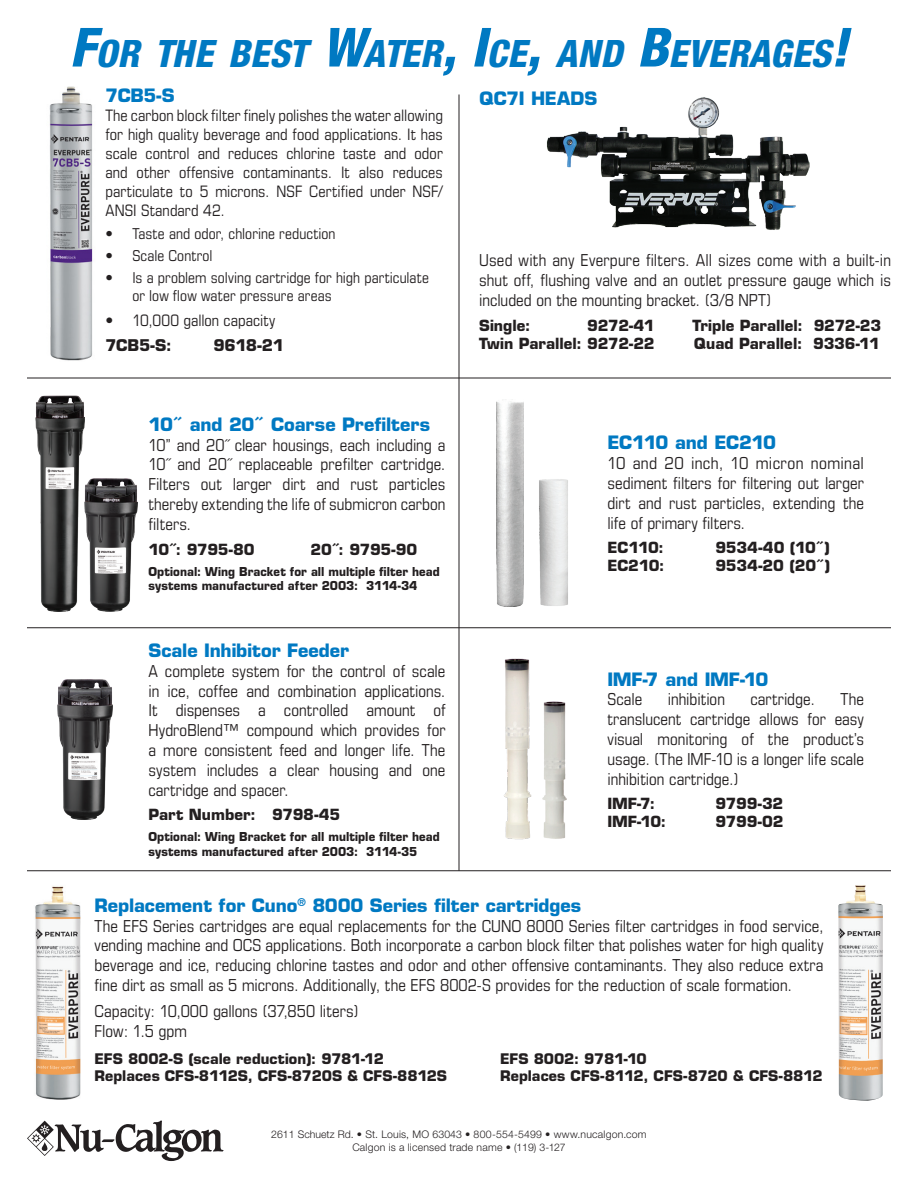
<style>
.page{position:relative;width:918px;height:1188px;background:#fff}
.page>*{position:absolute;margin:0;border:0;box-sizing:border-box;transform-origin:0 0}
.t1{font:italic 800 condensed 37.8px "Helvetica Neue LT Pro";letter-spacing:.005em;color:#0079c2}
.subhead_back_pg{font:700 18px "Eurostile LT";letter-spacing:-.005em;color:#0079c2}
.back_pg_text{font:condensed 16.5px/19.8px "Eurostile";color:#231f20;text-align:justify}
.back_pg_text-2{font:condensed 15.75px/18.9px "Eurostile";letter-spacing:.005em;color:#231f20;text-align:justify}
.Part___back_pg{font:700 15.75px "Eurostile LT";letter-spacing:-.02em;color:#231f20}
.Part___back_pg-2{font:700 15px "Eurostile LT";letter-spacing:-.01em;color:#231f20}
.t2{font:condensed 15px/18.9px "Eurostile";letter-spacing:.005em;color:#231f20}
.Part___back_pg-3{font:700 14.25px/17.1px "Eurostile LT";color:#231f20}
.new_text{font:700 12px/14.4px "Eurostile LT";letter-spacing:.005em;color:#231f20;scale:.95 1}
.t3{font:300 10.5px "Helvetica Neue LT Pro";letter-spacing:.02em;color:#231f20}
.s1{font-size:54px}
</style>
<div class="page">
<hr style="left:27px;top:627px;width:864px;height:1px;background:#231f20">
<hr style="left:27px;top:378px;width:864px;height:1px;background:#231f20">
<hr style="left:459px;top:94px;width:1px;height:777px;background:#231f20">
<hr style="left:27px;top:870px;width:864px;height:1px;background:#231f20">
<img style="left:57px;top:679px;width:56px;height:140px">
<img style="left:504px;top:658px;width:28px;height:182px">
<img style="left:542px;top:701px;width:25px;height:138px">
<img style="left:35px;top:395px;width:49px;height:216px">
<img style="left:84px;top:478px;width:53px;height:133px">
<img style="left:539px;top:479px;width:29px;height:127px">
<img style="left:497px;top:401px;width:26px;height:206px">
<img style="left:35px;top:886px;width:46px;height:214px">
<img style="left:838px;top:885px;width:45px;height:216px">
<img style="left:547px;top:97px;width:263px;height:133px">
<div style="left:479px;top:91px;width:129px;height:20px;background:#fff"></div>
<img style="left:49px;top:86px;width:44px;height:275px">
<svg style="left:27px;top:1120px;width:197px;height:41px"></svg>
<p class="t1" style="left:70px;top:26px;width:780px"><span class="s1">F</span>OR THE BEST <span class="s1">W</span>ATER<span class="s1">, I</span>CE<span class="s1">,</span> AND <span class="s1">B</span>EVERAGES<span class="s1">!</span></p>
<p class="subhead_back_pg" style="left:105px;top:84px;width:71px">7CB5-S</p>
<p class="back_pg_text-2" style="left:105px;top:106px;width:339px">The carbon block filter finely polishes the water allowing for high quality beverage and food applications. It has scale control and reduces chlorine taste and odor and other offensive contaminants. It also reduces particulate to 5 microns. NSF Certified under NSF/ ANSI Standard 42.</p>
<p class="t2" style="left:105px;top:224px;width:232px">• Taste and odor, chlorine reduction</p>
<p class="t2" style="left:105px;top:246px;width:109px">• Scale Control</p>
<p class="t2" style="left:132px;top:267px;width:298px;text-indent:-27px">• Is a problem solving cartridge for high particulate or low flow water pressure areas</p>
<p class="back_pg_text-2" style="left:105px;top:310px;width:171px">• 10,000 gallon capacity</p>
<p class="Part___back_pg" style="left:105px;top:336px;width:68px">7CB5-S:</p>
<p class="Part___back_pg" style="left:213px;top:336px;width:72px">9618-21</p>
<p class="subhead_back_pg" style="left:479px;top:88px;width:120px">QC7I HEADS</p>
<p class="back_pg_text" style="left:479px;top:250px;width:413px">Used with any Everpure filters. All sizes come with a built-in shut off, flushing valve and an outlet pressure gauge which is included on the mounting bracket. (3/8 NPT)</p>
<p class="Part___back_pg-2" style="left:479px;top:316px;width:53px">Single:</p>
<p class="Part___back_pg-2" style="left:587px;top:316px;width:69px">9272-41</p>
<p class="Part___back_pg-2" style="left:693px;top:316px;width:190px">Triple Parallel: 9272-23</p>
<p class="Part___back_pg-2" style="left:479px;top:334px;width:177px">Twin Parallel: 9272-22</p>
<p class="Part___back_pg-2" style="left:694px;top:334px;width:187px">Quad Parallel: 9336-11</p>
<p class="subhead_back_pg" style="left:148px;top:413px;width:283px">10˝ and 20˝ Coarse Prefilters</p>
<p class="back_pg_text" style="left:148px;top:435px;width:299px">10” and 20˝ clear housings, each including a 10˝ and 20˝ replaceable prefilter cartridge.<br>Filters out larger dirt and rust particles thereby extending the life of submicron carbon filters.</p>
<p class="Part___back_pg-2" style="left:148px;top:540px;width:108px">10˝: 9795-80</p>
<p class="Part___back_pg-2" style="left:310px;top:540px;width:108px">20˝: 9795-90</p>
<p class="new_text" style="left:148px;top:564px;width:308px">Optional: Wing Bracket for all multiple filter head systems manufactured after 2003: 3114-34</p>
<p class="subhead_back_pg" style="left:148px;top:639px;width:202px">Scale Inhibitor Feeder</p>
<p class="back_pg_text" style="left:148px;top:661px;width:299px">A complete system for the control of scale in ice, coffee and combination applications.<br>It dispenses a controlled amount of HydroBlend™ compound which provides for a more consistent feed and longer life. The system includes a clear housing and one cartridge and spacer.</p>
<p class="Part___back_pg-2" style="left:148px;top:806px;width:193px">Part Number: 9798-45</p>
<p class="new_text" style="left:148px;top:830px;width:308px">Optional: Wing Bracket for all multiple filter head systems manufactured after 2003: 3114-35</p>
<p class="subhead_back_pg" style="left:608px;top:432px;width:170px">EC110 and EC210</p>
<p class="back_pg_text" style="left:608px;top:453px;width:258px">10 and 20 inch, 10 micron nominal sediment filters for filtering out larger dirt and rust particles, extending the life of primary filters.</p>
<p class="Part___back_pg-2" style="left:608px;top:539px;width:58px">EC110:</p>
<p class="Part___back_pg-2" style="left:716px;top:539px;width:116px">9534-40 (10˝)</p>
<p class="Part___back_pg-2" style="left:608px;top:557px;width:59px">EC210:</p>
<p class="Part___back_pg-2" style="left:716px;top:557px;width:116px">9534-20 (20˝)</p>
<p class="subhead_back_pg" style="left:608px;top:668px;width:163px">IMF-7 and IMF-10</p>
<p class="back_pg_text" style="left:608px;top:689px;width:36px">Scale</p>
<p class="back_pg_text" style="left:668px;top:689px;width:59px">inhibition</p>
<p class="back_pg_text" style="left:750px;top:689px;width:66px">cartridge.</p>
<p class="back_pg_text" style="left:608px;top:689px;width:258px;text-indent:233px">The translucent cartridge allows for easy visual monitoring of the product’s usage. (The IMF-10 is a longer life scale inhibition cartridge.)</p>
<p class="Part___back_pg-2" style="left:608px;top:795px;width:49px">IMF-7:</p>
<p class="Part___back_pg-2" style="left:716px;top:795px;width:69px">9799-32</p>
<p class="Part___back_pg-2" style="left:608px;top:813px;width:60px">IMF-10:</p>
<p class="Part___back_pg-2" style="left:716px;top:813px;width:70px">9799-02</p>
<p class="subhead_back_pg" style="left:94px;top:894px;width:488px">Replacement for Cuno<sup>®</sup> 8000 Series filter cartridges</p>
<p class="back_pg_text" style="left:94px;top:915px;width:731px">The EFS Series cartridges are equal replacements for the CUNO 8000 Series filter cartridges in food service, vending machine and OCS applications. Both incorporate a carbon block filter that polishes water for high quality beverage and ice, reducing chlorine tastes and odor and other offensive contaminants. They also reduce extra fine dirt as small as 5 microns. Additionally, the EFS 8002-S provides for the reduction of scale formation.</p>
<p class="back_pg_text" style="left:94px;top:1001px;width:266px">Capacity: 10,000 gallons (37,850 liters)<br>Flow: 1.5 gpm</p>
<p class="Part___back_pg-3" style="left:500px;top:1050px;width:324px">EFS 8002: 9781-10<br>Replaces CFS-8112, CFS-8720 &amp; CFS-8812</p>
<p class="Part___back_pg-3" style="left:94px;top:1050px;width:354px">EFS 8002-S (scale reduction): 9781-12<br>Replaces CFS-8112S, CFS-8720S &amp; CFS-8812S</p>
<p class="t3" style="left:271px;top:1128px;width:377px">2611 Schuetz Rd. • St. Louis, MO 63043 • 800-554-5499 • www.nucalgon.com</p>
<p class="t3" style="left:352px;top:1141px;width:215px">Calgon is a licensed trade name • (119) 3-127</p>
</div>
